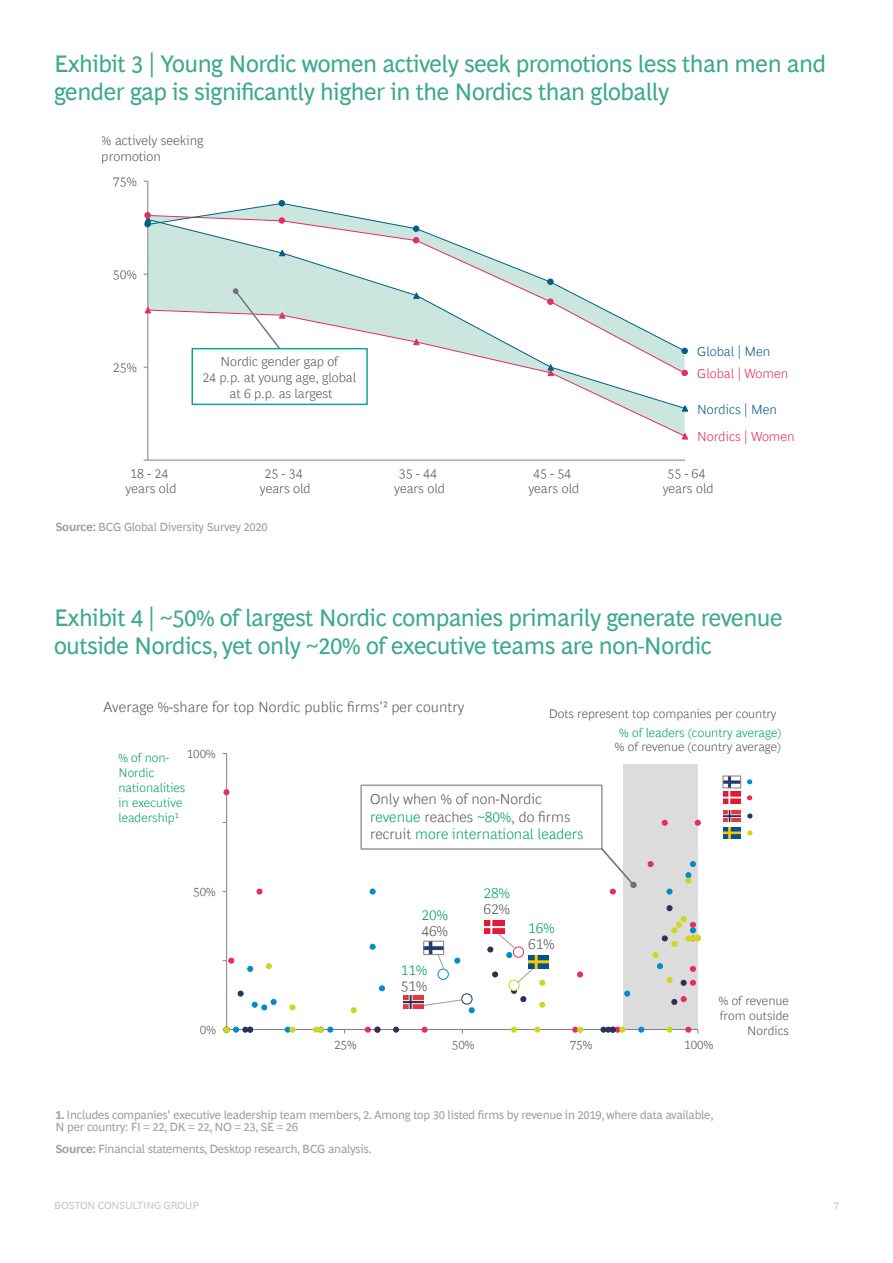
<style>
.page{position:relative;width:893px;height:1263px;background:#fff}
.page>*{position:absolute;margin:0;border:0;box-sizing:border-box;transform-origin:0 0}
.t1{font:24px/28.8px "Henderson BCG Sans";letter-spacing:-.02em;color:#3da98f}
.t2{font:300 14.7px/17.7px "Henderson BCG Sans";color:#585858}
.t3{font:300 14.7px "Henderson BCG Sans";color:#009f6c}
.t4{font:300 13.2px/15.9px "Henderson BCG Sans";color:#585858;text-align:center}
.t5{font:300 13.2px "Henderson BCG Sans";color:#e72c5e}
.t6{font:300 13.2px "Henderson BCG Sans";color:#006082}
.t7{font:300 12.6px/15.1px "Henderson BCG Sans";color:#585858;text-align:right}
.t8{font:300 12.6px/15.1px "Henderson BCG Sans";color:#009f6c}
.t9{font:12px/12.8px "Henderson BCG Sans";letter-spacing:-.02em;color:#a29f9e}
.t10{font:10.5px "Henderson BCG Sans";letter-spacing:-.02em;color:#cbc7c7}
.s1{font-weight:700}
.s2{color:#009f6c}
</style>
<div class="page">
<hr style="left:147px;top:181px;width:1px;height:279px;background:#818282">
<hr style="left:148px;top:460px;width:537px;height:1px;background:#818282">
<svg style="left:144px;top:200px;width:545px;height:240px"></svg>
<div style="left:192px;top:349px;width:175px;height:55px;background:#fff"></div>
<div style="left:192px;top:348px;width:176px;height:57px;border:1px solid #00a48f"></div>
<div style="left:623px;top:764px;width:75px;height:265px;background:#dcdcdc"></div>
<hr style="left:226px;top:753px;width:1px;height:276px;background:#808181">
<hr style="left:227px;top:1029px;width:471px;height:1px;background:#808181">
<div style="left:438px;top:969px;width:11px;height:11px;border:1px solid #008cc6;border-radius:50%"></div>
<svg style="left:379px;top:985px;width:6px;height:6px"></svg>
<svg style="left:370px;top:944px;width:6px;height:6px"></svg>
<svg style="left:624px;top:991px;width:6px;height:5px"></svg>
<svg style="left:454px;top:958px;width:6px;height:5px"></svg>
<svg style="left:667px;top:889px;width:5px;height:5px"></svg>
<svg style="left:370px;top:889px;width:6px;height:5px"></svg>
<svg style="left:638px;top:1027px;width:6px;height:5px"></svg>
<svg style="left:469px;top:1007px;width:6px;height:6px"></svg>
<svg style="left:247px;top:966px;width:6px;height:6px"></svg>
<svg style="left:252px;top:999px;width:25px;height:11px"></svg>
<div style="left:513px;top:946px;width:11px;height:12px;border:1px solid #e72c5e;border-radius:50%"></div>
<svg style="left:662px;top:820px;width:6px;height:6px"></svg>
<svg style="left:257px;top:889px;width:5px;height:5px"></svg>
<svg style="left:224px;top:789px;width:5px;height:6px"></svg>
<svg style="left:685px;top:1027px;width:6px;height:5px"></svg>
<svg style="left:648px;top:861px;width:6px;height:6px"></svg>
<svg style="left:223px;top:958px;width:11px;height:5px"></svg>
<svg style="left:577px;top:971px;width:6px;height:6px"></svg>
<svg style="left:695px;top:820px;width:6px;height:6px"></svg>
<svg style="left:422px;top:1027px;width:5px;height:5px"></svg>
<div style="left:461px;top:993px;width:11px;height:11px;border:1px solid #283259;border-radius:50%"></div>
<svg style="left:238px;top:991px;width:5px;height:5px"></svg>
<svg style="left:492px;top:971px;width:6px;height:6px"></svg>
<svg style="left:671px;top:996px;width:16px;height:9px"></svg>
<svg style="left:365px;top:1027px;width:15px;height:5px"></svg>
<svg style="left:393px;top:1027px;width:6px;height:5px"></svg>
<div style="left:508px;top:980px;width:12px;height:11px;border:1px solid #ced71e;border-radius:50%"></div>
<svg style="left:290px;top:1004px;width:5px;height:6px"></svg>
<svg style="left:667px;top:1027px;width:5px;height:5px"></svg>
<svg style="left:266px;top:963px;width:6px;height:6px"></svg>
<svg style="left:572px;top:1027px;width:11px;height:6px"></svg>
<svg style="left:351px;top:1007px;width:6px;height:6px"></svg>
<svg style="left:535px;top:1027px;width:5px;height:5px"></svg>
<svg style="left:313px;top:1027px;width:20px;height:5px"></svg>
<svg style="left:223px;top:1027px;width:30px;height:6px"></svg>
<svg style="left:601px;top:1027px;width:24px;height:5px"></svg>
<svg style="left:685px;top:861px;width:11px;height:23px"></svg>
<svg style="left:511px;top:1027px;width:6px;height:5px"></svg>
<svg style="left:285px;top:1027px;width:10px;height:5px"></svg>
<svg style="left:652px;top:905px;width:49px;height:81px"></svg>
<div style="left:694px;top:935px;width:7px;height:6px;border:1px solid #ced71e;border-radius:50%"></div>
<svg style="left:437px;top:953px;width:8px;height:16px"></svg>
<svg style="left:487px;top:934px;width:28px;height:24px"></svg>
<img style="left:723px;top:792px;width:18px;height:11px">
<img style="left:725px;top:778px;width:14px;height:8px">
<div style="left:723px;top:776px;width:18px;height:12px;border:1px solid #808181"></div>
<svg style="left:423px;top:996px;width:40px;height:10px"></svg>
<img style="left:724px;top:810px;width:17px;height:12px">
<svg style="left:511px;top:967px;width:34px;height:40px"></svg>
<img style="left:724px;top:827px;width:17px;height:12px">
<svg style="left:747px;top:779px;width:5px;height:5px"></svg>
<svg style="left:747px;top:795px;width:5px;height:5px"></svg>
<svg style="left:747px;top:813px;width:5px;height:5px"></svg>
<svg style="left:747px;top:830px;width:6px;height:5px"></svg>
<div style="left:360px;top:784px;width:243px;height:66px;border:2px solid #9d9d9c"></div>
<svg style="left:601px;top:848px;width:36px;height:46px"></svg>
<img style="left:485px;top:921px;width:20px;height:13px">
<img style="left:426px;top:943px;width:16px;height:10px">
<div style="left:424px;top:941px;width:20px;height:14px;border:1px solid #808181"></div>
<img style="left:403px;top:995px;width:20px;height:14px">
<img style="left:529px;top:955px;width:19px;height:13px">
<h1 class="t1" style="left:54px;top:47px;width:773px">Exhibit 3 | Young Nordic women actively seek promotions less than men and gender gap is significantly higher in the Nordics than globally</h1>
<p class="t4" style="left:102px;top:131px;width:103px;text-align:left">% actively seeking promotion</p>
<p class="t4" style="left:113px;top:172px;width:25px">75%</p>
<p class="t4" style="left:113px;top:265px;width:25px">50%</p>
<p class="t4" style="left:113px;top:358px;width:25px">25%</p>
<p class="t4" style="left:202px;top:352px;width:155px">Nordic gender gap of<br>24 p.p. at young age, global at 6 p.p. as largest</p>
<p class="t4" style="left:126px;top:464px;width:52px">18 - 24 years old</p>
<p class="t4" style="left:394px;top:464px;width:52px">35 - 44 years old</p>
<p class="t4" style="left:260px;top:464px;width:52px">25 - 34 years old</p>
<p class="t9" style="left:56px;top:520px;width:214px"><span class="s1">Source:</span> BCG Global Diversity Survey 2020</p>
<p class="t4" style="left:528px;top:464px;width:52px">45 - 54 years old</p>
<p class="t6" style="left:697px;top:342px;width:75px">Global | Men</p>
<p class="t5" style="left:697px;top:364px;width:92px">Global | Women</p>
<p class="t6" style="left:697px;top:399px;width:81px">Nordics | Men</p>
<p class="t5" style="left:697px;top:427px;width:99px">Nordics | Women</p>
<p class="t4" style="left:663px;top:464px;width:52px">55 - 64 years old</p>
<h1 class="t1" style="left:54px;top:601px;width:730px">Exhibit 4 | ~50% of largest Nordic companies primarily generate revenue outside Nordics, yet only ~20% of executive teams are non-Nordic</h1>
<p class="t2" style="left:103px;top:697px;width:362px">Average %-share for top Nordic public firms'² per country</p>
<p class="t7" style="left:549px;top:705px;width:229px">Dots represent top companies per country</p>
<p class="t7" style="left:187px;top:745px;width:31px">100%</p>
<p class="t8" style="left:118px;top:749px;width:68px">% of non-<br>Nordic nationalities in executive leadership¹</p>
<p class="t7" style="left:193px;top:883px;width:24px">50%</p>
<p class="t7" style="left:200px;top:1021px;width:18px">0%</p>
<p class="t2" style="left:370px;top:789px;width:215px">Only when % of non-Nordic <span class="s2">revenue</span> reaches <span class="s2">~80%</span>, do firms recruit <span class="s2">more international leaders</span></p>
<p class="t3" style="left:421px;top:904px;width:28px">20%</p>
<p class="t2" style="left:421px;top:921px;width:28px">46%</p>
<p class="t3" style="left:401px;top:959px;width:28px">11%</p>
<p class="t2" style="left:401px;top:975px;width:28px">51%</p>
<p class="t3" style="left:484px;top:882px;width:28px">28%</p>
<p class="t2" style="left:484px;top:899px;width:28px">62%</p>
<p class="t3" style="left:528px;top:917px;width:28px">16%</p>
<p class="t2" style="left:528px;top:934px;width:28px">61%</p>
<p class="t8" style="left:619px;top:724px;width:164px">% of leaders (country average)</p>
<p class="t7" style="left:615px;top:738px;width:168px">% of revenue (country average)</p>
<p class="t7" style="left:719px;top:992px;width:72px">% of revenue from outside<br>Nordics</p>
<p class="t7" style="left:334px;top:1036px;width:24px">25%</p>
<p class="t7" style="left:452px;top:1036px;width:24px">50%</p>
<p class="t7" style="left:684px;top:1036px;width:31px">100%</p>
<p class="t7" style="left:570px;top:1036px;width:24px">75%</p>
<p class="t9" style="left:56px;top:1107px;width:659px"><span class="s1">1.</span> Includes companies' executive leadership team members, 2. Among top 30 listed firms by revenue in 2019, where data available,<br>N per country: FI = 22, DK = 22, NO = 23, SE = 26</p>
<p class="t9" style="left:56px;top:1141px;width:318px"><span class="s1">Source:</span> Financial statements, Desktop research, BCG analysis.</p>
<p class="t10" style="left:54px;top:1198px;width:146px">BOSTON CONSULTING GROUP</p>
<p class="t10" style="left:833px;top:1198px;width:7px">7</p>
</div>
